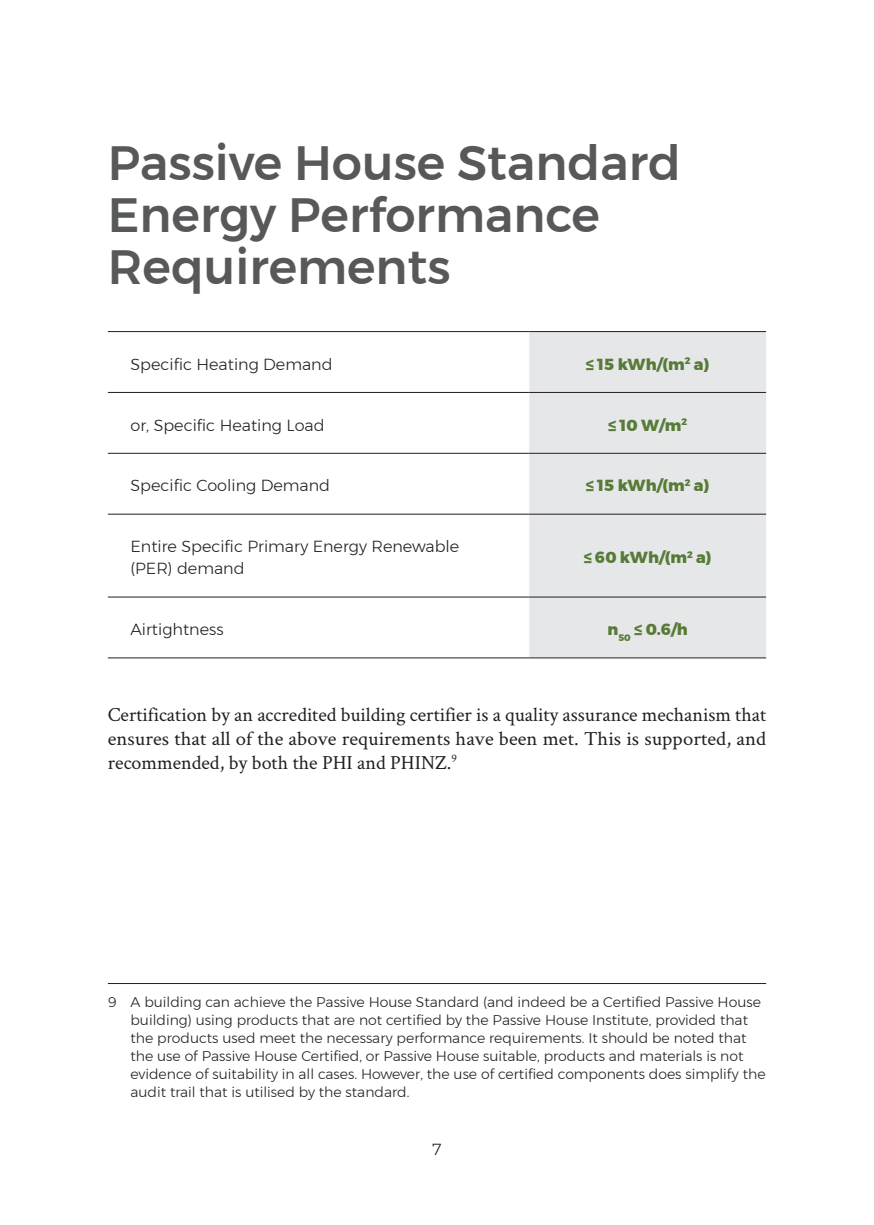
<style>
.page{position:relative;width:874px;height:1225px;background:#fff}
.page>*{position:absolute;margin:0;border:0;box-sizing:border-box;transform-origin:0 0}
.t1{font:500 48px/52px "Montserrat";color:#57585a}
.t2{font:20px/24px "Crimson Text";color:#231f20;text-align:justify}
.t3{font:300 16px/22px "Montserrat";color:#231f20}
.t4{font:800 16px "Montserrat";color:#577b37}
.t5{font:300 14px/18px "Montserrat";color:#231f20}
</style>
<div class="page">
<hr style="left:108px;top:983px;width:657px;height:1px;background:#231f20">
<div style="left:529px;top:332px;width:236px;height:325px;background:#e6e7e9"></div>
<hr style="left:108px;top:331px;width:421px;height:1px;background:#231f20">
<hr style="left:529px;top:331px;width:236px;height:1px;background:#231f20">
<hr style="left:108px;top:392px;width:421px;height:1px;background:#231f20">
<hr style="left:529px;top:392px;width:236px;height:1px;background:#231f20">
<hr style="left:108px;top:453px;width:421px;height:1px;background:#231f20">
<hr style="left:529px;top:453px;width:236px;height:1px;background:#231f20">
<hr style="left:108px;top:514px;width:421px;height:1px;background:#231f20">
<hr style="left:529px;top:514px;width:236px;height:1px;background:#231f20">
<hr style="left:108px;top:596px;width:421px;height:1px;background:#231f20">
<hr style="left:529px;top:596px;width:236px;height:1px;background:#231f20">
<hr style="left:108px;top:657px;width:421px;height:1px;background:#231f20">
<hr style="left:529px;top:657px;width:236px;height:1px;background:#231f20">
<h1 class="t1" style="left:108px;top:136px;width:574px">Passive House Standard<br>Energy Performance<br>Requirements</h1>
<p class="t3" style="left:130px;top:353px;width:203px">Specific Heating Demand</p>
<p class="t4" style="left:585px;top:351px;width:125px">≤ 15 kWh/(m<sup>2</sup> a)</p>
<p class="t3" style="left:130px;top:414px;width:195px">or, Specific Heating Load</p>
<p class="t4" style="left:607px;top:412px;width:81px">≤ 10 W/m<sup>2</sup></p>
<p class="t3" style="left:130px;top:474px;width:201px">Specific Cooling Demand</p>
<p class="t4" style="left:585px;top:473px;width:125px">≤ 15 kWh/(m<sup>2</sup> a)</p>
<p class="t3" style="left:130px;top:535px;width:330px">Entire Specific Primary Energy Renewable (PER) demand</p>
<p class="t4" style="left:583px;top:544px;width:129px">≤ 60 kWh/(m<sup>2</sup> a)</p>
<p class="t3" style="left:130px;top:618px;width:94px">Airtightness</p>
<p class="t4" style="left:607px;top:616px;width:82px">n<sub>50</sub> ≤ 0.6/h</p>
<h2 class="t2" style="left:108px;top:701px;width:659px">Certification by an accredited building certifier is a quality assurance mechanism that ensures that all of the above requirements have been met. This is supported, and recommended, by both the PHI and PHINZ.<sup>9</sup></h2>
<p class="t5" style="left:130px;top:993px;width:636px;text-indent:-23px">9 A building can achieve the Passive House Standard (and indeed be a Certified Passive House building) using products that are not certified by the Passive House Institute, provided that the products used meet the necessary performance requirements. It should be noted that the use of Passive House Certified, or Passive House suitable, products and materials is not evidence of suitability in all cases. However, the use of certified components does simplify the audit trail that is utilised by the standard.</p>
<p class="t3" style="left:432px;top:1138px;width:11px">7</p>
</div>
